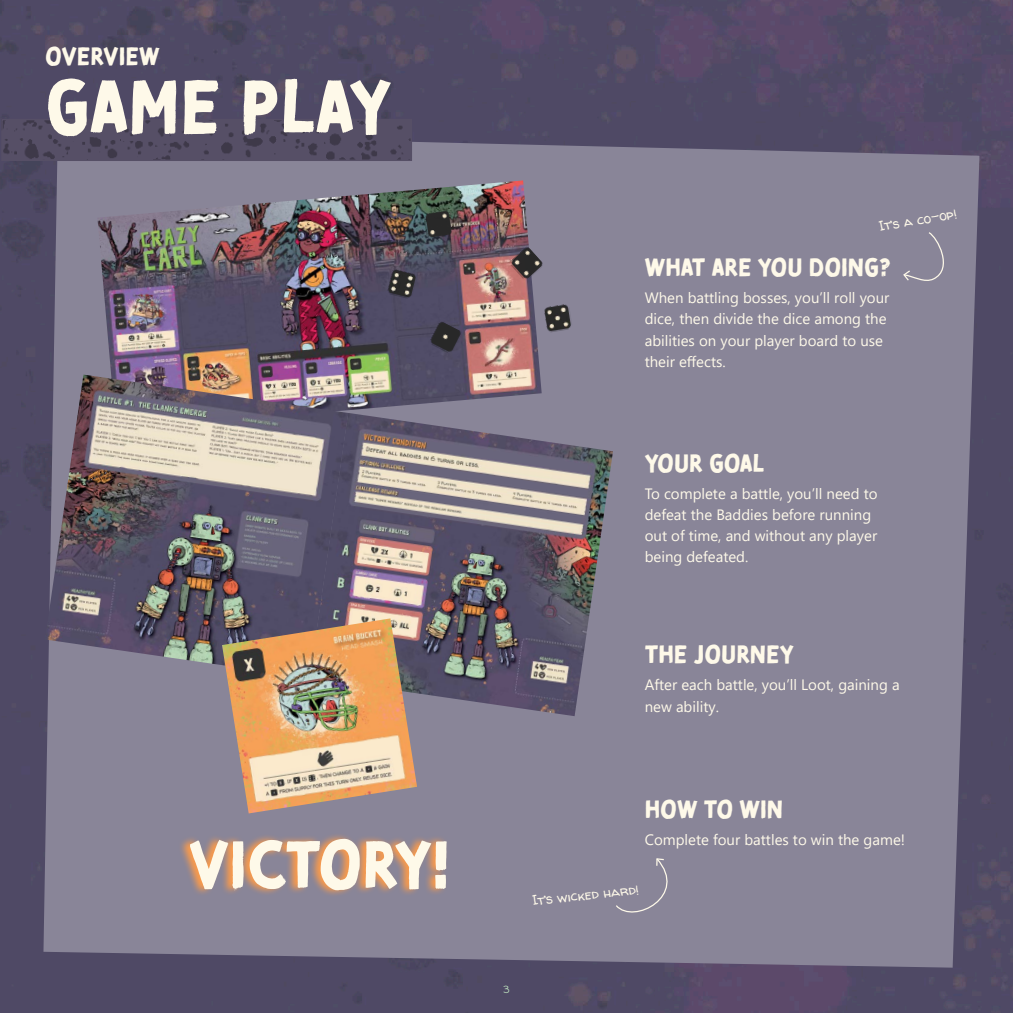
<style>
.page{position:relative;width:1013px;height:1013px;background:#fff}
.page>*{position:absolute;margin:0;border:0;box-sizing:border-box;transform-origin:0 0}
.Heading_1{font:75px "Tomarik Brush";color:#fef9e9}
.Heading_2{font:66px "Tomarik Brush";letter-spacing:-.015em;color:#fef9e9}
.Heading_3{font:25px "Tomarik Brush";color:#fef9e9}
.Body{font:15px/21.2px "Segoe UI";color:#fef9e9}
.Fun_notes{font:13.75px "Walter Turncoat";color:#fef9e9}
.t1{font:10px "Walter Turncoat";color:#bee2be}
</style>
<div class="page">
<img style="left:0;top:0;width:1012px;height:1012px">
<div style="left:43px;top:133px;width:936px;height:834px;background:#898598"></div>
<img style="left:3px;top:121px;width:407px;height:38px">
<div style="left:1px;top:119px;width:411px;height:42px;border:1px solid #564f66"></div>
<img style="left:97px;top:180px;width:444px;height:233px">
<img style="left:348px;top:413px;width:265px;height:303px">
<img style="left:45px;top:374px;width:303px;height:304px">
<img style="left:222px;top:618px;width:195px;height:195px">
<svg style="left:177px;top:832px;width:270px;height:65px;background:#b28c7b"></svg>
<img style="left:423px;top:210px;width:29px;height:29px">
<img style="left:428px;top:320px;width:35px;height:35px">
<img style="left:508px;top:246px;width:36px;height:36px">
<img style="left:543px;top:303px;width:30px;height:30px">
<img style="left:387px;top:269px;width:31px;height:31px">
<svg style="left:902px;top:231px;width:51px;height:54px;background:#8e8a9b"></svg>
<div style="left:614px;top:857px;width:75px;height:68px;background:#898598"></div>
<p class="Heading_3" style="left:45px;top:34px;width:116px">OVERVIEW</p>
<p class="Heading_1" style="left:45px;top:39px;width:348px">GAME PLAY</p>
<p class="Heading_2" style="left:189px;top:804px;width:262px">VICTORY!</p>
<p class="Fun_notes" style="left:877px;top:216px;width:80px;rotate:-9deg">It’s a co-op!</p>
<p class="Heading_3" style="left:644px;top:245px;width:248px">WHAT ARE YOU DOING?</p>
<p class="Body" style="left:644px;top:286px;width:246px">When battling bosses, you’ll roll your dice, then divide the dice among the abilities on your player board to use their effects.</p>
<p class="Heading_3" style="left:644px;top:440px;width:121px">YOUR GOAL</p>
<p class="Body" style="left:644px;top:481px;width:234px">To complete a battle, you’ll need to defeat the Baddies before running out of time, and without any player being defeated.</p>
<p class="Heading_3" style="left:644px;top:632px;width:151px">THE JOURNEY</p>
<p class="Body" style="left:644px;top:673px;width:256px">After each battle, you’ll Loot, gaining a new ability.</p>
<p class="Heading_3" style="left:644px;top:786px;width:140px">HOW TO WIN</p>
<p class="Body" style="left:644px;top:827px;width:262px">Complete four battles to win the game!</p>
<p class="Fun_notes" style="left:531px;top:891px;width:109px;rotate:-6deg">It’s wicked hard!</p>
<p class="t1" style="left:503px;top:982px;width:8px">3</p>
</div>
